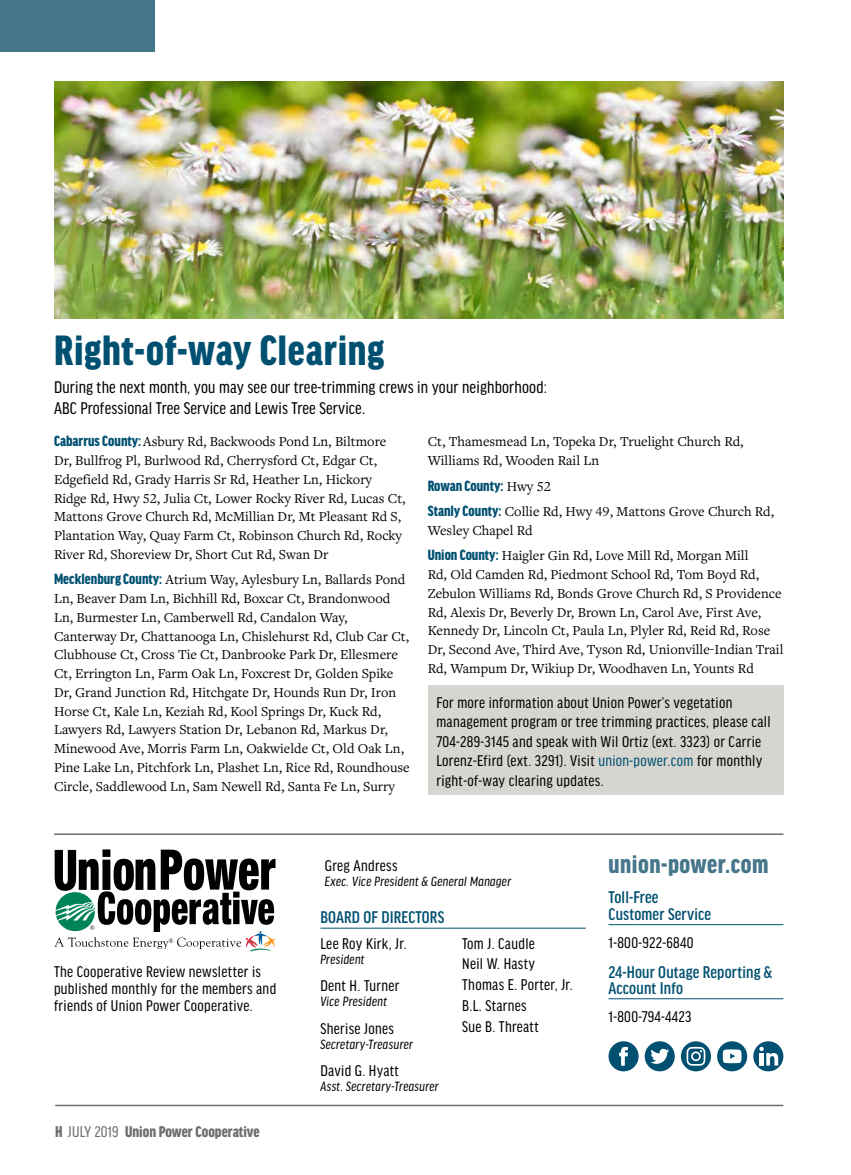
<style>
.page{position:relative;width:851px;height:1175px;background:#fff}
.page>*{position:absolute;margin:0;border:0;box-sizing:border-box;transform-origin:0 0}
.t1{font:900 condensed 45px "Good Headline Pro";letter-spacing:.015em;color:#005071}
.t2{font:900 condensed 27px "Good Headline Pro";letter-spacing:.02em;color:#46768a}
.t3{font:condensed 18px/21px "Good Headline Pro";letter-spacing:.01em;color:#000}
.t4{font:500 condensed 18px/16.5px "Good Headline Pro";letter-spacing:.01em;color:#005071}
.t5{font:condensed 16.5px/20.9px "Good Headline Pro";letter-spacing:.02em;color:#000}
.t6{font:900 condensed 16.5px "Good Headline Pro";color:#6d6e71}
.t7{font:900 condensed 15.75px "Good Headline Pro";color:#005071}
.t8{font:14.25px/18.8px "Freight Text Pro";color:#000}
.t9{font:italic condensed 14.25px "Good Headline Pro";letter-spacing:.02em;color:#000}
.s1{font-family:"Good Headline Pro";font-weight:900;font-stretch:condensed;font-size:15.75px;color:#005071}
.s2{font-family:"Freight Text Pro";font-weight:400;font-stretch:normal;font-size:14.25px;color:#000}
.s3{color:#005071}
.s4{font-weight:400}
</style>
<div class="page">
<hr style="left:54px;top:833px;width:729px;height:2px;background:#6d6e71">
<hr style="left:55px;top:1104px;width:728px;height:2px;background:#6d6e71">
<div style="left:0;top:0;width:155px;height:52px;background:#46768a"></div>
<svg style="left:54px;top:849px;width:221px;height:102px"></svg>
<hr style="left:320px;top:927px;width:266px;height:1px;background:#005071">
<hr style="left:608px;top:924px;width:175px;height:1px;background:#005071">
<hr style="left:608px;top:998px;width:175px;height:1px;background:#005071">
<div style="left:644px;top:1041px;width:30px;height:30px;background:#005071;border-radius:50%"></div>
<svg style="left:650px;top:1048px;width:19px;height:15px"></svg>
<div style="left:608px;top:1041px;width:30px;height:30px;background:#005071;border-radius:50%"></div>
<svg style="left:619px;top:1046px;width:9px;height:19px"></svg>
<div style="left:717px;top:1041px;width:30px;height:30px;background:#005071;border-radius:50%"></div>
<svg style="left:722px;top:1049px;width:19px;height:14px"></svg>
<svg style="left:753px;top:1041px;width:30px;height:30px"></svg>
<svg style="left:759px;top:1046px;width:19px;height:19px"></svg>
<svg style="left:681px;top:1041px;width:30px;height:30px"></svg>
<svg style="left:686px;top:1046px;width:19px;height:19px"></svg>
<img style="left:54px;top:81px;width:729px;height:237px">
<div style="left:428px;top:684px;width:355px;height:110px;background:#d7d5d0"></div>
<h1 class="t1" style="left:54px;top:329px;width:332px">Right-of-way Clearing</h1>
<p class="t3" style="left:54px;top:377px;width:494px">During the next month, you may see our tree‑trimming crews in your neighborhood:<br>ABC Professional Tree Service and Lewis Tree Service.</p>
<p class="t8" style="left:54px;top:432px;width:353px"><span class="s1">Cabarrus County:</span>Asbury Rd, Backwoods Pond Ln, Biltmore Dr, Bullfrog Pl, Burlwood Rd, Cherrysford Ct, Edgar Ct, Edgefield Rd, Grady Harris Sr Rd, Heather Ln, Hickory Ridge Rd, Hwy 52, Julia Ct, Lower Rocky River Rd, Lucas Ct, Mattons Grove Church Rd, McMillian Dr, Mt Pleasant Rd S, Plantation Way, Quay Farm Ct, Robinson Church Rd, Rocky River Rd, Shoreview Dr, Short Cut Rd, Swan Dr</p>
<p class="t8" style="left:54px;top:570px;width:357px"><span class="s1">Mecklenburg County:</span> Atrium Way, Aylesbury Ln, Ballards Pond Ln, Beaver Dam Ln, Bichhill Rd, Boxcar Ct, Brandonwood Ln, Burmester Ln, Camberwell Rd, Candalon Way, Canterway Dr, Chattanooga Ln, Chislehurst Rd, Club Car Ct, Clubhouse Ct, Cross Tie Ct, Danbrooke Park Dr, Ellesmere Ct, Errington Ln, Farm Oak Ln, Foxcrest Dr, Golden Spike Dr, Grand Junction Rd, Hitchgate Dr, Hounds Run Dr, Iron Horse Ct, Kale Ln, Keziah Rd, Kool Springs Dr, Kuck Rd, Lawyers Rd, Lawyers Station Dr, Lebanon Rd, Markus Dr, Minewood Ave, Morris Farm Ln, Oakwielde Ct, Old Oak Ln, Pine Lake Ln, Pitchfork Ln, Plashet Ln, Rice Rd, Roundhouse Circle, Saddlewood Ln, Sam Newell Rd, Santa Fe Ln, Surry</p>
<p class="t8" style="left:428px;top:432px;width:317px">Ct, Thamesmead Ln, Topeka Dr, Truelight Church Rd,<br>Williams Rd, Wooden Rail Ln</p>
<p class="t7" style="left:428px;top:478px;width:125px">Rowan County: <span class="s2">Hwy 52</span></p>
<p class="t8" style="left:428px;top:501px;width:348px"><span class="s1">Stanly County:</span> Collie Rd, Hwy 49, Mattons Grove Church Rd,<br>Wesley Chapel Rd</p>
<p class="t8" style="left:427px;top:546px;width:357px"><span class="s1">Union County:</span> Haigler Gin Rd, Love Mill Rd, Morgan Mill<br>Rd, Old Camden Rd, Piedmont School Rd, Tom Boyd Rd, Zebulon Williams Rd, Bonds Grove Church Rd, S Providence Rd, Alexis Dr, Beverly Dr, Brown Ln, Carol Ave, First Ave, Kennedy Dr, Lincoln Ct, Paula Ln, Plyler Rd, Reid Rd, Rose Dr, Second Ave, Third Ave, Tyson Rd, Unionville-Indian Trail Rd, Wampum Dr, Wikiup Dr, Woodhaven Ln, Younts Rd</p>
<p class="t5" style="left:436px;top:692px;width:336px;line-height:19.5px">For more information about Union Power’s vegetation management program or tree trimming practices, please call 704-289-3145 and speak with Wil Ortiz (ext. 3323) or Carrie Lorenz‑Efird (ext. 3291). Visit <span class="s3">union‑power.com</span> for monthly right-of-way clearing updates.</p>
<p class="t5" style="left:54px;top:964px;width:224px;line-height:16.5px">The Cooperative Review newsletter is published monthly for the members and friends of Union Power Cooperative.</p>
<p class="t6" style="left:55px;top:1124px;width:206px">H <span class="s4">JULY 2019</span> Union Power Cooperative</p>
<p class="t5" style="left:325px;top:855px;width:74px">Greg Andress</p>
<p class="t9" style="left:325px;top:874px;width:188px">Exec. Vice President &amp; General Manager</p>
<p class="t4" style="left:320px;top:909px;width:125px">BOARD OF DIRECTORS</p>
<p class="t5" style="left:320px;top:932px;width:88px">Lee Roy Kirk, Jr.</p>
<p class="t9" style="left:320px;top:951px;width:46px">President</p>
<p class="t5" style="left:320px;top:975px;width:81px">Dent H. Turner</p>
<p class="t9" style="left:320px;top:994px;width:68px">Vice President</p>
<p class="t5" style="left:320px;top:1018px;width:75px">Sherise Jones</p>
<p class="t9" style="left:320px;top:1036px;width:94px">Secretary-Treasurer</p>
<p class="t5" style="left:320px;top:1060px;width:80px">David G. Hyatt</p>
<p class="t9" style="left:320px;top:1079px;width:120px">Asst. Secretary-Treasurer</p>
<p class="t5" style="left:462px;top:932px;width:112px">Tom J. Caudle<br>Neil W. Hasty<br>Thomas E. Porter, Jr.<br>B.L. Starnes<br>Sue B. Threatt</p>
<h2 class="t2" style="left:608px;top:852px;width:161px">union-power.com</h2>
<p class="t4" style="left:608px;top:889px;width:104px">Toll-Free<br>Customer Service</p>
<p class="t5" style="left:608px;top:931px;width:86px">1-800-922-6840</p>
<p class="t4" style="left:608px;top:963px;width:165px">24-Hour Outage Reporting &amp;<br>Account Info</p>
<p class="t5" style="left:608px;top:1005px;width:84px">1-800-794-4423</p>
</div>
